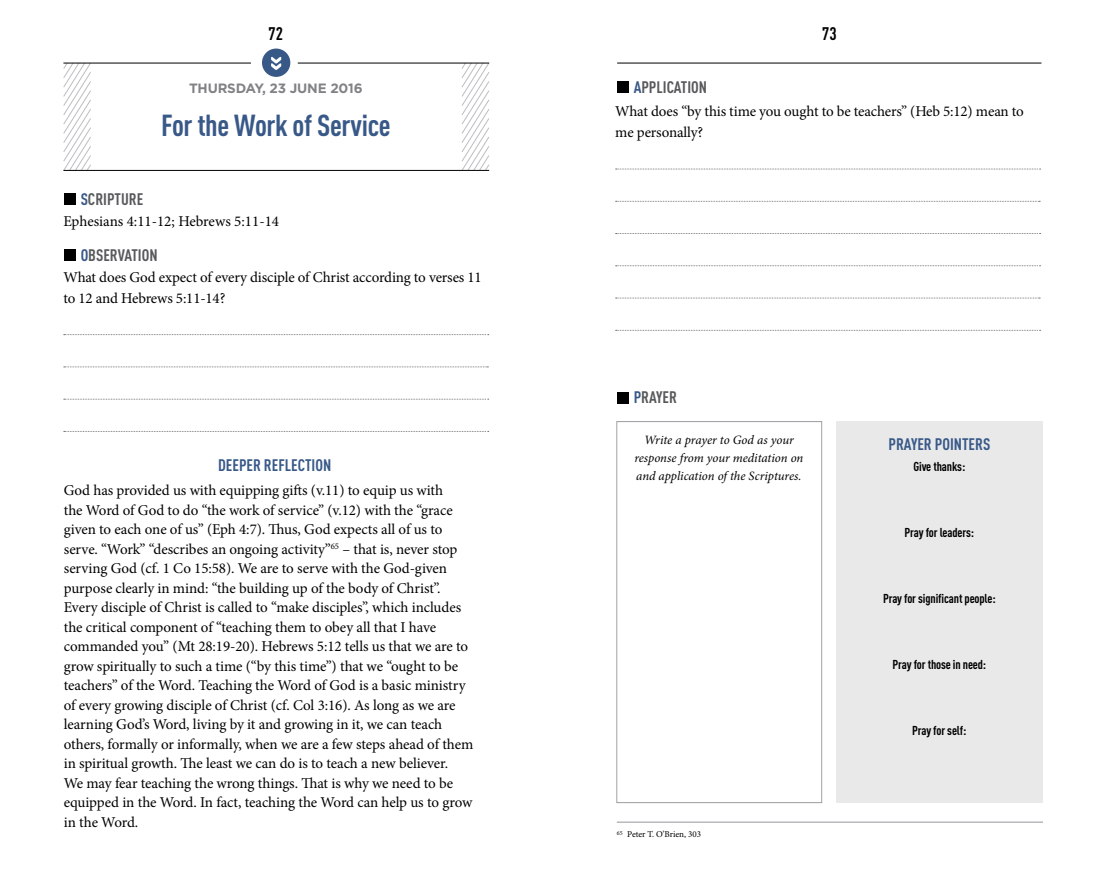
<style>
.page{position:relative;width:1106px;height:893px;background:#fff}
.page>*{position:absolute;margin:0;border:0;box-sizing:border-box;transform-origin:0 0}
.t1{font:700 30px "DIN Cond";letter-spacing:-.01em;color:#385988}
.t2{font:700 18px "DIN Cond";color:#000}
.t3{font:700 16.5px "DIN Cond";color:#58595b}
.t4{font:700 16.5px "DIN Cond";color:#385988}
.t5{font:15px/19.5px "Minion Pro";letter-spacing:-.01em;color:#000}
.t6{font:700 13.5px "Gotham";letter-spacing:-.015em;color:#808285}
.t7{font:700 12.75px "DIN Cond";letter-spacing:-.01em;color:#000}
.t8{font:italic 12.75px/18px "Minion Pro";letter-spacing:-.005em;color:#000;text-align:center}
.t9{font:9px "Minion Pro";letter-spacing:-.005em;color:#000}
.s1{color:#385988}
</style>
<div class="page">
<hr style="left:617px;top:63px;width:424px;height:1px;background:#000">
<svg style="left:63px;top:48px;width:427px;height:384px"></svg>
<div style="left:64px;top:193px;width:12px;height:12px;background:#000"></div>
<div style="left:64px;top:249px;width:12px;height:12px;background:#000"></div>
<hr style="left:63px;top:63px;width:188px;height:1px;background:#000">
<hr style="left:298px;top:63px;width:191px;height:1px;background:#000">
<svg style="left:615px;top:169px;width:425px;height:1px"></svg>
<svg style="left:615px;top:201px;width:425px;height:1px"></svg>
<svg style="left:615px;top:233px;width:425px;height:1px"></svg>
<svg style="left:615px;top:265px;width:425px;height:1px"></svg>
<svg style="left:615px;top:298px;width:425px;height:1px"></svg>
<svg style="left:615px;top:330px;width:425px;height:1px"></svg>
<div style="left:617px;top:81px;width:12px;height:12px;background:#000"></div>
<div style="left:617px;top:392px;width:12px;height:11px;background:#000"></div>
<div style="left:616px;top:421px;width:206px;height:382px;border:1px solid #9d9fa2"></div>
<div style="left:836px;top:421px;width:206px;height:382px;background:#e9e9ea"></div>
<hr style="left:617px;top:822px;width:426px;height:1px;background:#939598">
<p class="t2" style="left:268px;top:22px;width:16px">72</p>
<p class="t2" style="left:822px;top:22px;width:16px">73</p>
<p class="t6" style="left:189px;top:80px;width:175px">THURSDAY, 23 JUNE 2016</p>
<h1 class="t1" style="left:161px;top:107px;width:231px">For the Work of Service</h1>
<p class="t3" style="left:81px;top:189px;width:64px"><span class="s1">S</span>CRIPTURE</p>
<p class="t5" style="left:63px;top:211px;width:217px">Ephesians 4:11-12; Hebrews 5:11-14</p>
<p class="t3" style="left:81px;top:245px;width:78px"><span class="s1">O</span>BSERVATION</p>
<p class="t5" style="left:63px;top:267px;width:420px;line-height:21px">What does God expect of every disciple of Christ according to verses 11 to 12 and Hebrews 5:11-14?</p>
<p class="t4" style="left:218px;top:455px;width:115px">DEEPER REFLECTION</p>
<p class="t5" style="left:64px;top:481px;width:411px">God has provided us with equipping gifts (v.11) to equip us with<br>the Word of God to do “the work of service” (v.12) with the “grace given to each one of us” (Eph 4:7). Thus, God expects all of us to serve. “Work” “describes an ongoing activity”<sup>65</sup> – that is, never stop serving God (cf. 1 Co 15:58). We are to serve with the God-given purpose clearly in mind: “the building up of the body of Christ”.<br>Every disciple of Christ is called to “make disciples”, which includes the critical component of “teaching them to obey all that I have commanded you” (Mt 28:19-20). Hebrews 5:12 tells us that we are to grow spiritually to such a time (“by this time”) that we “ought to be teachers” of the Word. Teaching the Word of God is a basic ministry of every growing disciple of Christ (cf. Col 3:16). As long as we are learning God’s Word, living by it and growing in it, we can teach others, formally or informally, when we are a few steps ahead of them in spiritual growth. The least we can do is to teach a new believer.<br>We may fear teaching the wrong things. That is why we need to be equipped in the Word. In fact, teaching the Word can help us to grow in the Word.</p>
<p class="t3" style="left:633px;top:77px;width:75px"><span class="s1">A</span>PPLICATION</p>
<p class="t5" style="left:615px;top:101px;width:410px;line-height:21px">What does “by this time you ought to be teachers” (Heb 5:12) mean to me personally?</p>
<p class="t3" style="left:633px;top:388px;width:45px"><span class="s1">P</span>RAYER</p>
<p class="t8" style="left:634px;top:430px;width:170px">Write a prayer to God as your response from your meditation on and application of the Scriptures.</p>
<p class="t9" style="left:617px;top:828px;width:86px"><sup>65</sup> Peter T. O’Brien, 303</p>
<p class="t4" style="left:888px;top:434px;width:103px">PRAYER POINTERS</p>
<p class="t7" style="left:913px;top:459px;width:53px">Give thanks:</p>
<p class="t7" style="left:904px;top:525px;width:71px">Pray for leaders:</p>
<p class="t7" style="left:883px;top:591px;width:114px">Pray for significant people:</p>
<p class="t7" style="left:892px;top:657px;width:95px">Pray for those in need:</p>
<p class="t7" style="left:912px;top:723px;width:56px">Pray for self:</p>
</div>
